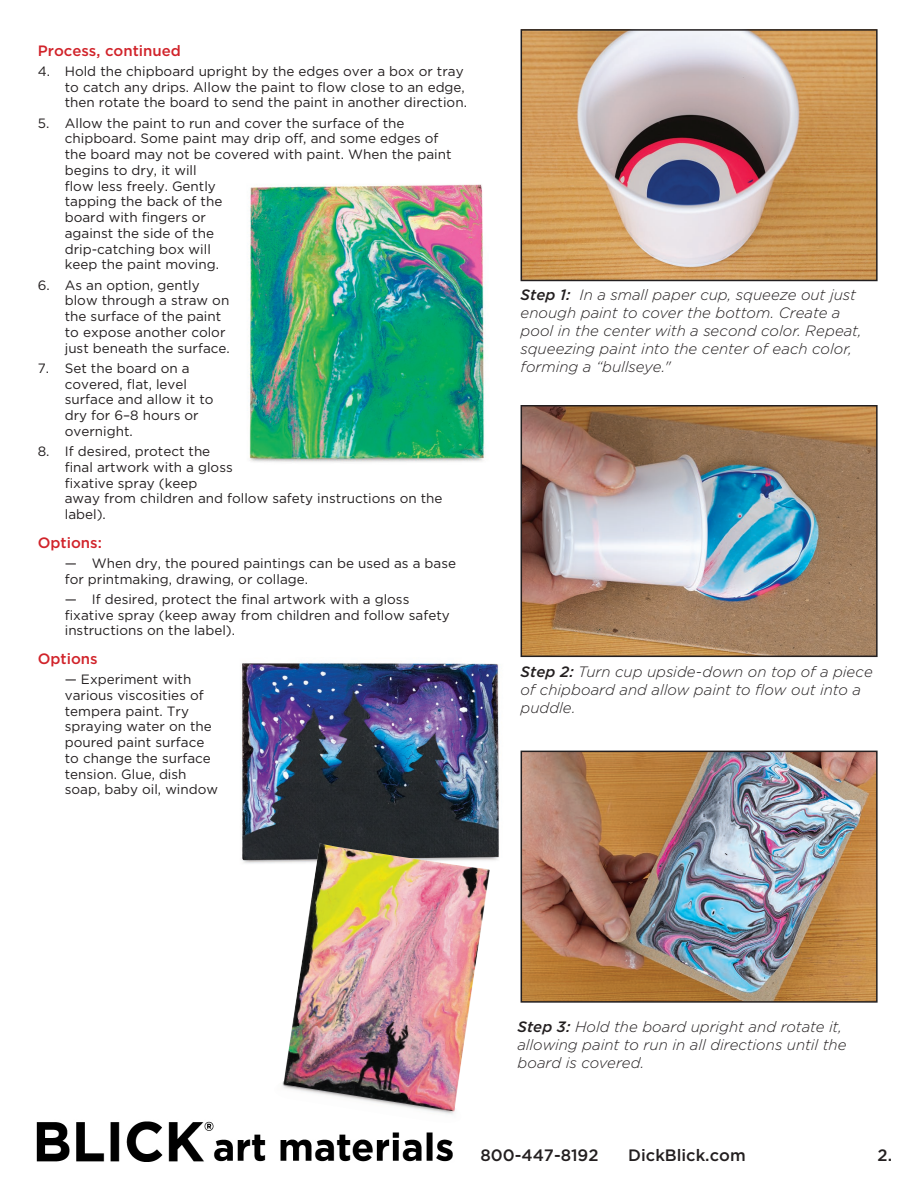
<style>
.page{position:relative;width:918px;height:1188px;background:#fff}
.page>*{position:absolute;margin:0;border:0;box-sizing:border-box;transform-origin:0 0}
.Materials_Heading{font:500 16.5px "Gotham";color:#231f20}
.Step_instructions{font:italic 300 15px/18px "Gotham";color:#231f20}
.Process_Steps{font:500 15px "Gotham";color:#d1232a}
.Process_Steps-2{font:13.5px/15.8px "Gotham";color:#231f20}
.s1{font-weight:500}
</style>
<div class="page">
<img style="left:36px;top:1121px;width:417px;height:41px">
<img style="left:524px;top:32px;width:351px;height:246px">
<div style="left:521px;top:29px;width:357px;height:252px;border:2px solid #231f20"></div>
<img style="left:524px;top:408px;width:351px;height:246px">
<div style="left:521px;top:405px;width:357px;height:252px;border:2px solid #231f20"></div>
<img style="left:524px;top:754px;width:351px;height:246px">
<div style="left:521px;top:751px;width:357px;height:252px;border:2px solid #231f20"></div>
<img style="left:249px;top:184px;width:236px;height:278px">
<img style="left:241px;top:662px;width:258px;height:202px">
<img style="left:269px;top:843px;width:222px;height:284px">
<p class="Process_Steps" style="left:38px;top:42px;width:145px">Process, continued</p>
<p class="Process_Steps-2" style="left:65px;top:63px;width:404px;text-indent:-27px">4. Hold the chipboard upright by the edges over a box or tray to catch any drips. Allow the paint to flow close to an edge, then rotate the board to send the paint in another direction.</p>
<p class="Process_Steps-2" style="left:65px;top:115px;width:388px;text-indent:-27px">5. Allow the paint to run and cover the surface of the chipboard. Some paint may drip off, and some edges of the board may not be covered with paint. When the paint begins to dry, it will<br>flow less freely. Gently<br>tapping the back of the<br>board with fingers or<br>against the side of the<br>drip-catching box will<br>keep the paint moving.</p>
<p class="Process_Steps-2" style="left:65px;top:277px;width:167px;text-indent:-27px">6. As an option, gently blow through a straw on the surface of the paint to expose another color just beneath the surface.</p>
<p class="Process_Steps-2" style="left:65px;top:360px;width:150px;text-indent:-27px">7. Set the board on a covered, flat, level surface and allow it to dry for 6–8 hours or overnight.</p>
<p class="Process_Steps-2" style="left:65px;top:443px;width:379px;text-indent:-27px">8. If desired, protect the<br>final artwork with a gloss<br>fixative spray (keep<br>away from children and follow safety instructions on the label).</p>
<p class="Process_Steps" style="left:38px;top:534px;width:66px">Options:</p>
<p class="Process_Steps-2" style="left:65px;top:555px;width:393px">— When dry, the poured paintings can be used as a base for printmaking, drawing, or collage.</p>
<p class="Process_Steps-2" style="left:65px;top:591px;width:387px">— If desired, protect the final artwork with a gloss fixative spray (keep away from children and follow safety instructions on the label).</p>
<p class="Process_Steps" style="left:38px;top:650px;width:61px">Options</p>
<p class="Process_Steps-2" style="left:65px;top:671px;width:155px">— Experiment with various viscosities of tempera paint. Try spraying water on the poured paint surface to change the surface tension. Glue, dish soap, baby oil, window</p>
<p class="Step_instructions" style="left:521px;top:663px;width:354px"><span class="s1">Step 2:</span> Turn cup upside-down on top of a piece of chipboard and allow paint to flow out into a puddle.</p>
<p class="Step_instructions" style="left:521px;top:286px;width:343px"><span class="s1">Step 1:</span> In a small paper cup, squeeze out just enough paint to cover the bottom. Create a pool in the center with a second color. Repeat, squeezing paint into the center of each color, forming a “bullseye."</p>
<p class="Step_instructions" style="left:517px;top:1018px;width:331px"><span class="s1">Step 3:</span> Hold the board upright and rotate it, allowing paint to run in all directions until the board is covered.</p>
<p class="Materials_Heading" style="left:480px;top:1146px;width:120px">800-447-8192</p>
<p class="Materials_Heading" style="left:628px;top:1146px;width:119px">DickBlick.com</p>
<p class="Materials_Heading" style="left:878px;top:1146px;width:16px">2.</p>
</div>
